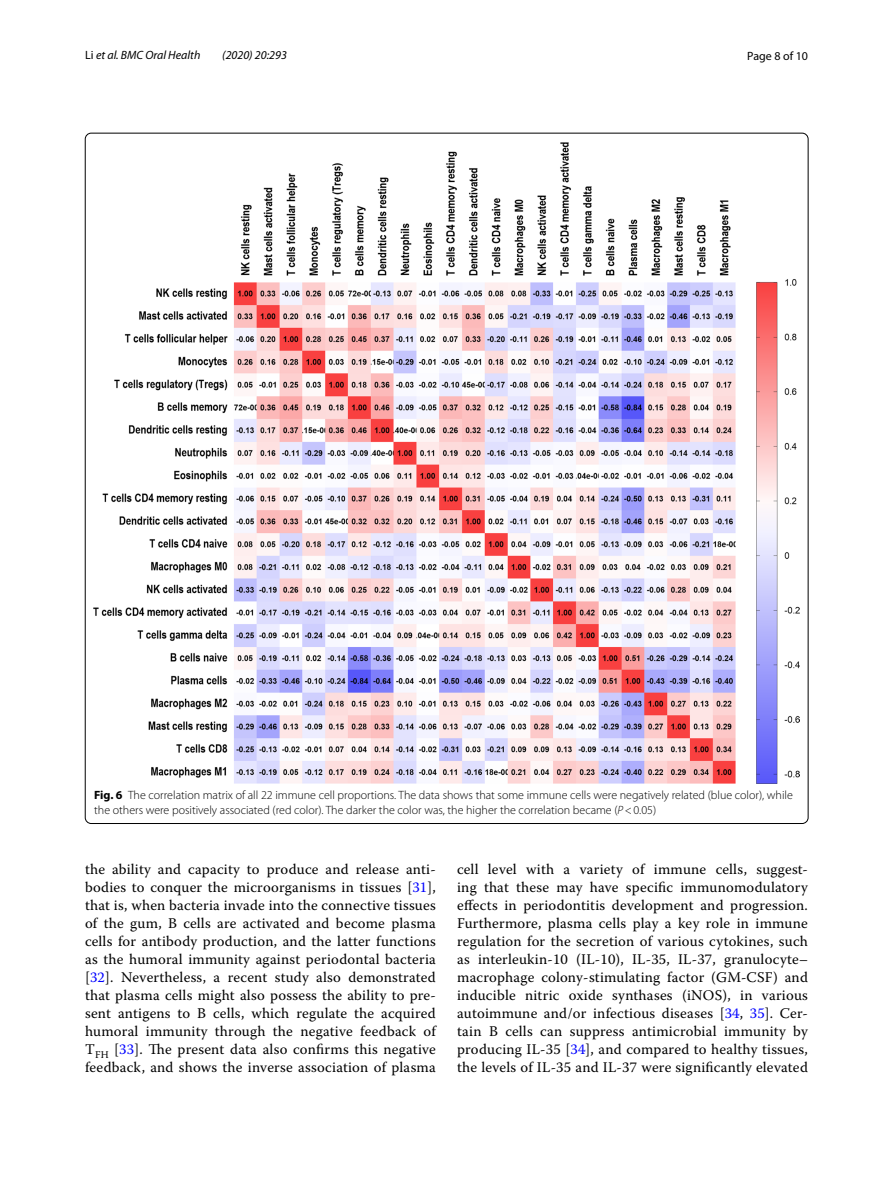
<style>
.page{position:relative;width:893px;height:1187px;background:#fff}
.page>*{position:absolute;margin:0;border:0;box-sizing:border-box;transform-origin:0 0}
.t1{font:14.7px/18px "Warnock Pro";letter-spacing:.015em;color:#000;text-align:justify}
.t2{font:300 12px/15px "Myriad Pro";color:#000}
.t3{font:italic 12px "Myriad Pro";color:#000}
.t4{font:12px "Myriad Pro";color:#000}
.s1{font-style:normal}
.s2{font-weight:700}
.s3{font-style:italic}
.s4{color:#00f}
</style>
<div class="page">
<img style="left:94px;top:142px;width:706px;height:641px">
<p class="t3" style="left:85px;top:48px;width:117px"><span class="s1">Li</span> et al. BMC Oral Health</p>
<p class="t3" style="left:222px;top:48px;width:66px">(2020) 20:293</p>
<p class="t4" style="left:747px;top:48px;width:62px">Page 8 of 10</p>
<p class="t2" style="left:94px;top:787px;width:700px"><span class="s2">Fig. 6</span> The correlation matrix of all 22 immune cell proportions. The data shows that some immune cells were negatively related (blue color), while the others were positively associated (red color). The darker the color was, the higher the correlation became (<span class="s3">P</span>&lt;0.05)</p>
<p class="t1" style="left:85px;top:860px;width:352px">the ability and capacity to produce and release anti&shy;bodies to conquer the microorganisms in tissues [<span class="s4">31</span>], that is, when bacteria invade into the connective tissues of the gum, B cells are activated and become plasma cells for antibody production, and the latter functions as the humoral immunity against periodontal bacteria [<span class="s4">32</span>]. Nevertheless, a recent study also demonstrated that plasma cells might also possess the ability to pre&shy;sent antigens to B cells, which regulate the acquired humoral immunity through the negative feedback of T<sub>FH</sub> [<span class="s4">33</span>]. The present data also confirms this negative feedback, and shows the inverse association of plasma</p>
<p class="t1" style="left:457px;top:860px;width:352px">cell level with a variety of immune cells, suggest&shy;ing that these may have specific immunomodulatory effects in periodontitis development and progression.<br>Furthermore, plasma cells play a key role in immune regulation for the secretion of various cytokines, such as interleukin-10 (IL-10), IL-35, IL-37, granulocyte– macrophage colony-stimulating factor (GM-CSF) and inducible nitric oxide synthases (iNOS), in various autoimmune and/or infectious diseases [<span class="s4">34</span>, <span class="s4">35</span>]. Cer&shy;tain B cells can suppress antimicrobial immunity by producing IL-35 [<span class="s4">34</span>], and compared to healthy tissues, the levels of IL-35 and IL-37 were significantly elevated</p>
</div>
